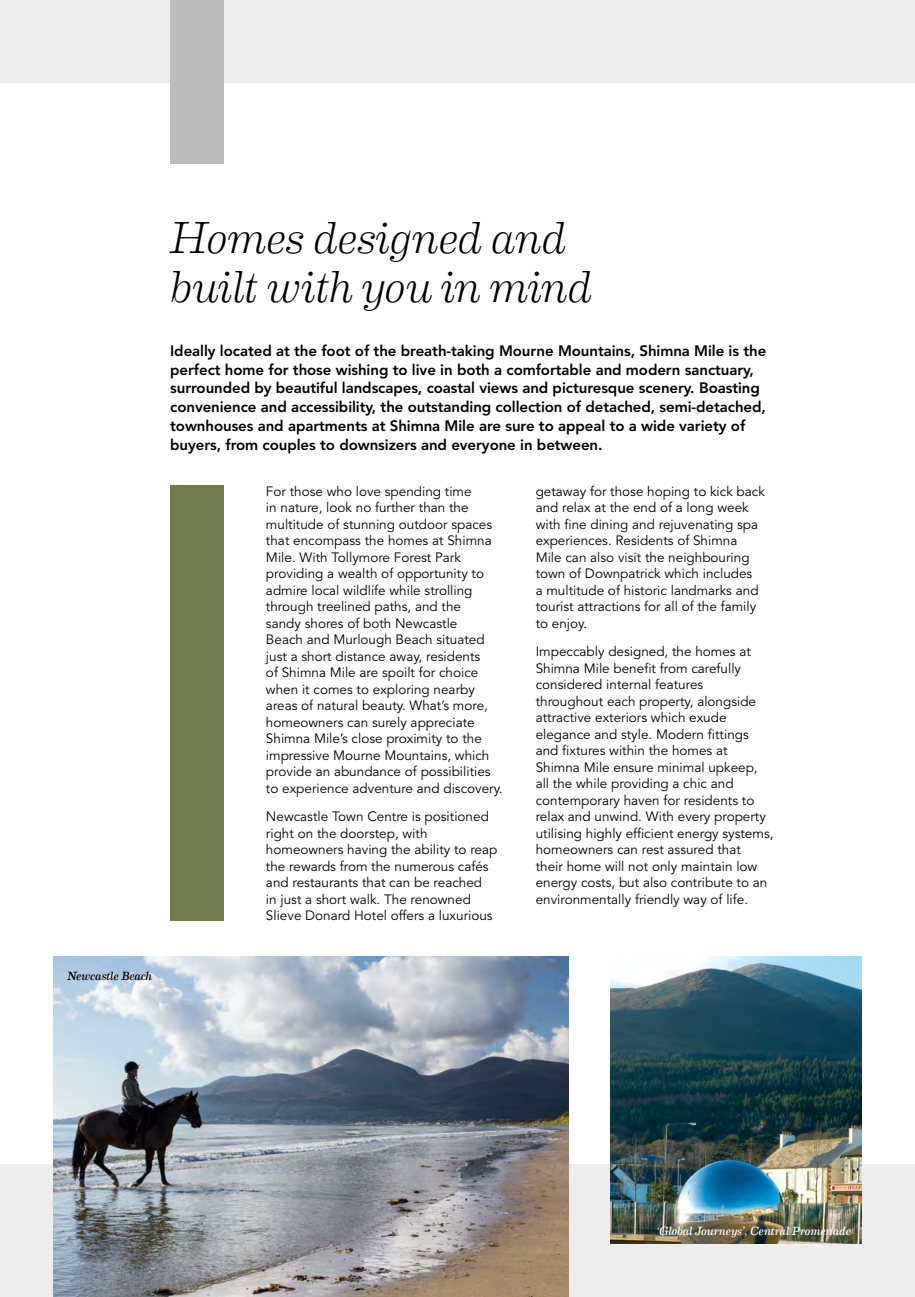
<style>
.page{position:relative;width:915px;height:1297px;background:#fff}
.page>*{position:absolute;margin:0;border:0;box-sizing:border-box;transform-origin:0 0}
.t1{font:italic 300 45px/48.8px "Eames Century Modern";letter-spacing:-.015em;color:#000}
.t2{font:800 15px/18.8px "Avenir LT Std";letter-spacing:-.005em;color:#000}
.t3{font:13.5px/16.5px "Avenir LT Std";color:#000}
.t4{font:italic 12px "Eames Century Modern";color:#fff}
.t5{font:italic 12px "Eames Century Modern";letter-spacing:-.015em;color:#000}
</style>
<div class="page">
<div style="left:0;top:0;width:914px;height:1297px;background:#ededed"></div>
<div style="left:0;top:83px;width:914px;height:1080px;background:#fff"></div>
<div style="left:170px;top:485px;width:53px;height:436px;background:#727b4e"></div>
<div style="left:170px;top:0;width:53px;height:164px;background:#bcbcbc"></div>
<img style="left:610px;top:957px;width:251px;height:287px">
<img style="left:53px;top:957px;width:515px;height:340px">
<h1 class="t1" style="left:170px;top:210px;width:423px">Homes designed and built with you in mind</h1>
<p class="t2" style="left:170px;top:341px;width:597px">Ideally located at the foot of the breath-taking Mourne Mountains, Shimna Mile is the perfect home for those wishing to live in both a comfortable and modern sanctuary, surrounded by beautiful landscapes, coastal views and picturesque scenery. Boasting convenience and accessibility, the outstanding collection of detached, semi-detached, townhouses and apartments at Shimna Mile are sure to appeal to a wide variety of buyers, from couples to downsizers and everyone in between.</p>
<p class="t3" style="left:266px;top:483px;width:238px">For those who love spending time<br>in nature, look no further than the multitude of stunning outdoor spaces that encompass the homes at Shimna Mile. With Tollymore Forest Park providing a wealth of opportunity to admire local wildlife while strolling through treelined paths, and the<br>sandy shores of both Newcastle<br>Beach and Murlough Beach situated just a short distance away, residents<br>of Shimna Mile are spoilt for choice when it comes to exploring nearby areas of natural beauty. What’s more, homeowners can surely appreciate Shimna Mile’s close proximity to the impressive Mourne Mountains, which provide an abundance of possibilities to experience adventure and discovery.</p>
<p class="t3" style="left:266px;top:809px;width:233px">Newcastle Town Centre is positioned right on the doorstep, with homeowners having the ability to reap the rewards from the numerous cafés and restaurants that can be reached<br>in just a short walk. The renowned Slieve Donard Hotel offers a luxurious</p>
<p class="t3" style="left:535px;top:483px;width:231px">getaway for those hoping to kick back and relax at the end of a long week with fine dining and rejuvenating spa experiences. Residents of Shimna Mile can also visit the neighbouring town of Downpatrick which includes<br>a multitude of historic landmarks and tourist attractions for all of the family to enjoy.</p>
<p class="t3" style="left:535px;top:644px;width:239px">Impeccably designed, the homes at Shimna Mile benefit from carefully considered internal features throughout each property, alongside attractive exteriors which exude elegance and style. Modern fittings and fixtures within the homes at Shimna Mile ensure minimal upkeep, all the while providing a chic and contemporary haven for residents to relax and unwind. With every property utilising highly efficient energy systems, homeowners can rest assured that<br>their home will not only maintain low energy costs, but also contribute to an environmentally friendly way of life.</p>
<p class="t5" style="left:67px;top:967px;width:87px">Newcastle Beach</p>
<p class="t4" style="left:656px;top:1221px;width:196px">‘Global Journeys’, Central Promenade</p>
</div>
